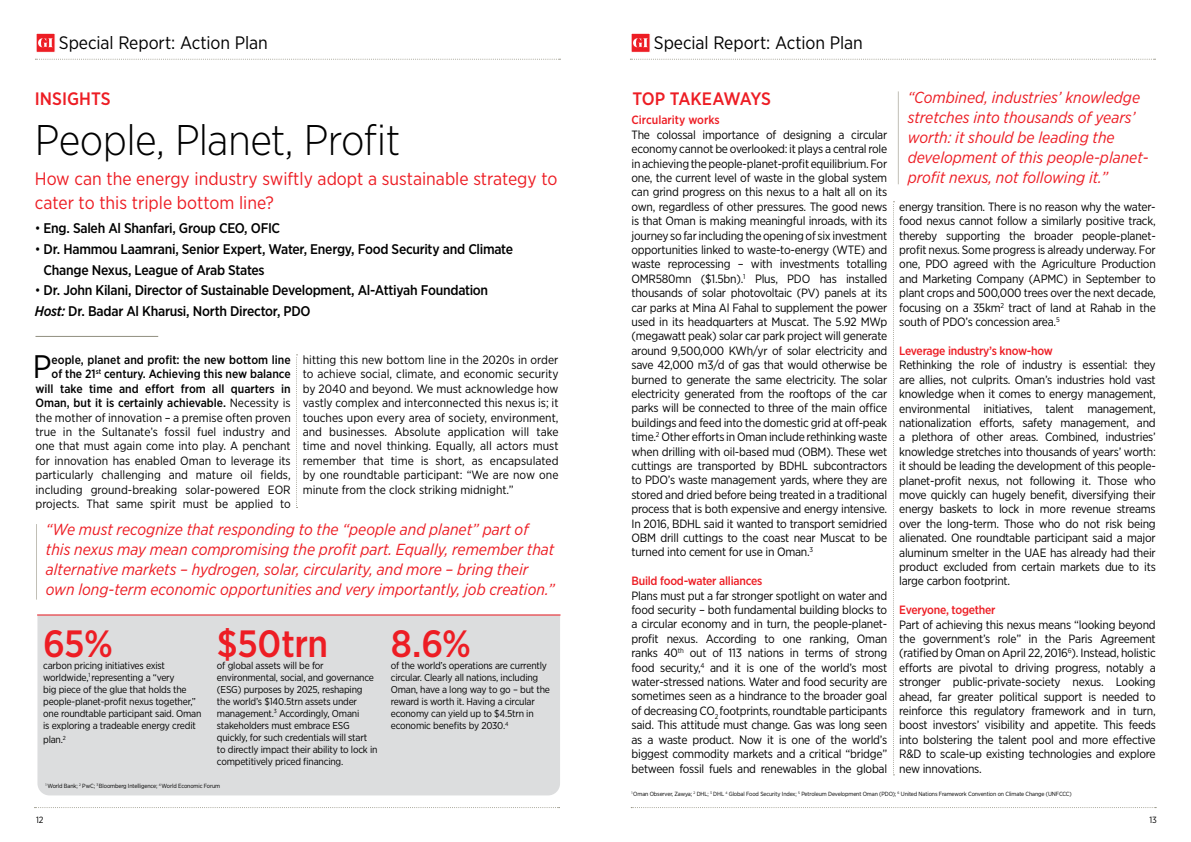
<style>
.page{position:relative;width:1191px;height:842px;background:#fff}
.page>*{position:absolute;margin:0;border:0;box-sizing:border-box;transform-origin:0 0}
.t1{font:300 42.8px "Gotham Narrow";letter-spacing:-.015em;color:#000}
.t2{font:500 38px "Gotham Narrow";letter-spacing:-.015em;color:#ed1d24}
.t3{font:32.6px "Gotham Narrow";color:#000}
.t4{font:18px/24px "Gotham Narrow";color:#ed1d24}
.t5{font:18px "Gotham Narrow";letter-spacing:-.005em;color:#000}
.t6{font:500 18px "Gotham Narrow";letter-spacing:-.02em;color:#ed1d24}
.t7{font:500 18px "Gotham Narrow";color:#ed1d24}
.t8{font:italic 16px/20px "Gotham Narrow";color:#ed1d24}
.t9{font:500 14px/20.8px "Gotham Narrow";letter-spacing:-.02em;color:#000}
.t10{font:12px/14.4px "Gotham Narrow";letter-spacing:-.015em;color:#000;text-align:justify}
.t11{font:500 12px "Gotham Narrow";letter-spacing:-.02em;color:#ed1d24}
.t12{font:500 12px "Gotham Narrow";color:#ed1d24}
.t13{font:10px/12px "Gotham Narrow";letter-spacing:-.02em;color:#000}
.t14{font:9px "Gotham Narrow";color:#000}
.t15{font:6px "Gotham Narrow";letter-spacing:-.02em;color:#000}
.s1{font-weight:300}
.s2{font-style:italic}
.s3{font-weight:500}
</style>
<div class="page">
<svg style="left:34px;top:807px;width:525px;height:1px"></svg>
<svg style="left:631px;top:807px;width:525px;height:1px"></svg>
<hr style="left:36px;top:524px;width:1px;height:76px;background:#c1bfb6">
<hr style="left:897px;top:91px;width:1px;height:93px;background:#c1bfb6">
<hr style="left:35px;top:336px;width:123px;height:1px;background:#918f7f">
<svg style="left:296px;top:354px;width:1px;height:154px"></svg>
<svg style="left:893px;top:201px;width:1px;height:574px"></svg>
<div style="left:37px;top:615px;width:523px;height:180px;background:#dcddde"></div>
<hr style="left:37px;top:614px;width:523px;height:1px;background:#ed1d24">
<svg style="left:35px;top:59px;width:525px;height:1px"></svg>
<svg style="left:630px;top:59px;width:525px;height:1px"></svg>
<div style="left:36px;top:33px;width:19px;height:19px;background:#ed1d24"></div>
<svg style="left:38px;top:38px;width:15px;height:9px"></svg>
<div style="left:631px;top:33px;width:19px;height:19px;background:#ed1d24"></div>
<svg style="left:633px;top:38px;width:15px;height:9px"></svg>
<h3 class="t5" style="left:59px;top:31px;width:210px">Special Report: Action Plan</h3>
<h3 class="t5" style="left:654px;top:31px;width:210px">Special Report: Action Plan</h3>
<h3 class="t8" style="left:907px;top:87px;width:242px">“Combined, industries’ knowledge stretches into thousands of years’ worth: it should be leading the development of this people-planet&shy;profit nexus, not following it.”</h3>
<h3 class="t7" style="left:35px;top:87px;width:77px">INSIGHTS</h3>
<h3 class="t6" style="left:632px;top:87px;width:140px">TOP TAKEAWAYS</h3>
<p class="t12" style="left:631px;top:113px;width:90px">Circularity works</p>
<p class="t10" style="left:631px;top:127px;width:257px">The colossal importance of designing a circular economy cannot be overlooked: it plays a central role in achieving the people-planet-profit equilibrium. For one, the current level of waste in the global system can grind progress on this nexus to a halt all on its own, regardless of other pressures. The good news is that Oman is making meaningful inroads, with its journey so far including the opening of six investment opportunities linked to waste-to-energy (WTE) and waste reprocessing – with investments totalling OMR580mn ($1.5bn).<sup>1</sup> Plus, PDO has installed thousands of solar photovoltaic (PV) panels at its car parks at Mina Al Fahal to supplement the power used in its headquarters at Muscat. The 5.92 MWp (megawatt peak) solar car park project will generate around 9,500,000 KWh/yr of solar electricity and save 42,000 m3/d of gas that would otherwise be burned to generate the same electricity. The solar electricity generated from the rooftops of the car parks will be connected to three of the main office buildings and feed into the domestic grid at off-peak time.<sup>2</sup> Other efforts in Oman include rethinking waste when drilling with oil-based mud (OBM). These wet cuttings are transported by BDHL subcontractors to PDO’s waste management yards, where they are stored and dried before being treated in a traditional process that is both expensive and energy intensive.<br>In 2016, BDHL said it wanted to transport semidried OBM drill cuttings to the coast near Muscat to be turned into cement for use in Oman.<sup>3</sup></p>
<p class="t11" style="left:631px;top:573px;width:132px">Build food-water alliances</p>
<p class="t10" style="left:631px;top:588px;width:257px">Plans must put a far stronger spotlight on water and food security – both fundamental building blocks to a circular economy and in turn, the people-planet&shy;profit nexus. According to one ranking, Oman ranks 40<sup>th</sup> out of 113 nations in terms of strong food security,<sup>4</sup> and it is one of the world’s most water-stressed nations. Water and food security are sometimes seen as a hindrance to the broader goal of decreasing CO<sub>2</sub> footprints, roundtable participants said. This attitude must change. Gas was long seen as a waste product. Now it is one of the world’s biggest commodity markets and a critical “bridge” between fossil fuels and renewables in the global</p>
<p class="t15" style="left:631px;top:790px;width:442px"><sup>1</sup> Oman Observer, Zawya; <sup>2</sup> DHL; <sup>3</sup> DHL <sup>4</sup> Global Food Security Index; <sup>5</sup> Petroleum Development Oman (PDO); <sup>6</sup> United Nations Framework Convention on Climate Change (UNFCCC)</p>
<h1 class="t1" style="left:35px;top:113px;width:367px">People, Planet, Profit</h1>
<h3 class="t4" style="left:35px;top:166px;width:524px">How can the energy industry swiftly adopt a sustainable strategy to cater to this triple bottom line?</h3>
<p class="t10" style="left:899px;top:199px;width:258px">energy transition. There is no reason why the water&shy;food nexus cannot follow a similarly positive track, thereby supporting the broader people-planet&shy;profit nexus. Some progress is already underway. For one, PDO agreed with the Agriculture Production and Marketing Company (APMC) in September to plant crops and 500,000 trees over the next decade, focusing on a 35km<sup>2</sup> tract of land at Rahab in the south of PDO’s concession area.<sup>5</sup></p>
<p class="t11" style="left:899px;top:343px;width:155px">Leverage industry’s know-how</p>
<p class="t10" style="left:899px;top:358px;width:258px">Rethinking the role of industry is essential: they are allies, not culprits. Oman’s industries hold vast knowledge when it comes to energy management, environmental initiatives, talent management, nationalization efforts, safety management, and a plethora of other areas. Combined, industries’ knowledge stretches into thousands of years’ worth: it should be leading the development of this people&shy;planet-profit nexus, not following it. Those who move quickly can hugely benefit, diversifying their energy baskets to lock in more revenue streams over the long-term. Those who do not risk being alienated. One roundtable participant said a major aluminum smelter in the UAE has already had their product excluded from certain markets due to its large carbon footprint.</p>
<p class="t11" style="left:899px;top:602px;width:98px">Everyone, together</p>
<p class="t10" style="left:899px;top:617px;width:258px">Part of achieving this nexus means “looking beyond the government’s role” in the Paris Agreement (ratified by Oman on April 22, 2016<sup>6</sup>). Instead, holistic efforts are pivotal to driving progress, notably a stronger public-private-society nexus. Looking ahead, far greater political support is needed to reinforce this regulatory framework and in turn, boost investors’ visibility and appetite. This feeds into bolstering the talent pool and more effective R&amp;D to scale-up existing technologies and explore new innovations.</p>
<p class="t9" style="left:35px;top:217px;width:247px"><span class="s1">•</span> Eng. Saleh Al Shanfari, Group CEO, OFIC</p>
<p class="t9" style="left:44px;top:238px;width:471px;text-indent:-9px"><span class="s1">•</span> Dr. Hammou Laamrani, Senior Expert, Water, Energy, Food Security and Climate<br>Change Nexus, League of Arab States</p>
<p class="t9" style="left:35px;top:280px;width:455px"><span class="s1">•</span> Dr. John Kilani, Director of Sustainable Development, Al-Attiyah Foundation<br><span class="s2">Host:</span> Dr. Badar Al Kharusi, North Director, PDO</p>
<p class="t10" style="left:35px;top:352px;width:257px;text-align:right"><span class="s3">eople, planet and profit: the new bottom line<br>of the 21</span><sup>st</sup> <span class="s3">century. Achieving this new balance will take time and effort from all quarters in Oman, but it is certainly achievable.</span> Necessity is the mother of innovation – a premise often proven true in the Sultanate’s fossil fuel industry and one that must again come into play. A penchant for innovation has enabled Oman to leverage its particularly challenging and mature oil fields, including ground-breaking solar-powered EOR projects. That same spirit must be applied to</p>
<p class="t10" style="left:303px;top:352px;width:257px">hitting this new bottom line in the 2020s in order to achieve social, climate, and economic security by 2040 and beyond. We must acknowledge how vastly complex and interconnected this nexus is; it touches upon every area of society, environment, and businesses. Absolute application will take time and novel thinking. Equally, all actors must remember that time is short, as encapsulated by one roundtable participant: “We are now one minute from the clock striking midnight.”</p>
<h3 class="t3" style="left:33px;top:347px;width:20px">P</h3>
<p class="t8" style="left:46px;top:519px;width:510px">“We must recognize that responding to the “people and planet” part of this nexus may mean compromising the profit part. Equally, remember that alternative markets – hydrogen, solar, circularity, and more – bring their own long-term economic opportunities and very importantly, job creation.”</p>
<h2 class="t2" style="left:217px;top:619px;width:113px">$50trn</h2>
<p class="t13" style="left:217px;top:659px;width:162px">of global assets will be for environmental, social, and governance (ESG) purposes by 2025, reshaping the world’s $140.5trn assets under management.<sup>3</sup> Accordingly, Omani stakeholders must embrace ESG quickly, for such credentials will start to directly impact their ability to lock in competitively priced financing.</p>
<h2 class="t2" style="left:43px;top:619px;width:71px">65%</h2>
<p class="t13" style="left:43px;top:659px;width:160px">carbon pricing initiatives exist worldwide,<sup>1</sup> representing a “very<br>big piece of the glue that holds the people-planet-profit nexus together,” one roundtable participant said. Oman is exploring a tradeable energy credit</p>
<p class="t13" style="left:43px;top:733px;width:24px">plan.<sup>2</sup></p>
<h2 class="t2" style="left:391px;top:619px;width:82px">8.6%</h2>
<p class="t13" style="left:391px;top:659px;width:161px">of the world’s operations are currently circular. Clearly all nations, including Oman, have a long way to go – but the reward is worth it. Having a circular economy can yield up to $4.5trn in economic benefits by 2030.<sup>4</sup></p>
<p class="t15" style="left:46px;top:782px;width:176px"><sup>1</sup> World Bank; <sup>2</sup> PwC; <sup>3</sup> Bloomberg Intelligence; <sup>4</sup> World Economic Forum</p>
<p class="t14" style="left:36px;top:814px;width:9px">12</p>
<p class="t14" style="left:1149px;top:814px;width:9px">13</p>
</div>
